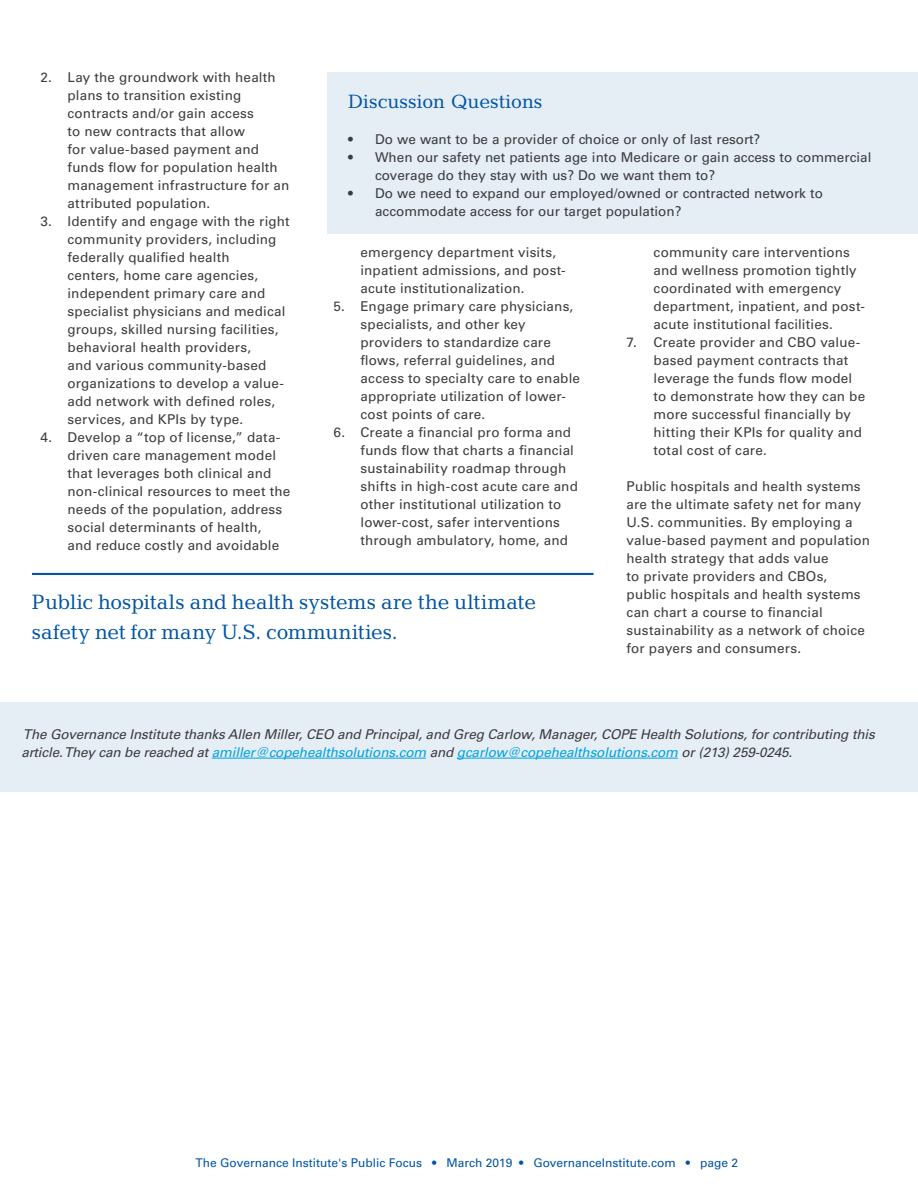
<style>
.page{position:relative;width:918px;height:1188px;background:#fff}
.page>*{position:absolute;margin:0;border:0;box-sizing:border-box;transform-origin:0 0}
.pullquote{font:21px/30px "Candida Std";letter-spacing:-.005em;color:#0054a4}
.Key_board_takeaways{font:19.5px "Candida Std";color:#0054a4}
.Bullet_points{font:13.5px/18px "Univers LT Std";letter-spacing:.01em;color:#3b3c3e}
.t1{font:italic 13.5px/18px "Univers LT Std";color:#3b3c3e}
.t2{font:12px "Univers LT Std";color:#0054a4}
.s1{color:#00a3e0}
</style>
<div class="page">
<hr style="left:32px;top:573px;width:562px;height:2px;background:#0054a4">
<div style="left:0;top:702px;width:918px;height:90px;background:#e5edf5"></div>
<hr style="left:212px;top:758px;width:214px;height:1px;background:#00a3e0">
<hr style="left:457px;top:758px;width:221px;height:1px;background:#00a3e0">
<div style="left:328px;top:72px;width:590px;height:162px;background:#e5edf5"></div>
<p class="Bullet_points" style="left:68px;top:68px;width:223px;text-indent:-27px">2. Lay the groundwork with health plans to transition existing contracts and/or gain access<br>to new contracts that allow<br>for value-based payment and funds flow for population health management infrastructure for an attributed population.</p>
<p class="Bullet_points" style="left:68px;top:212px;width:224px;text-indent:-27px">3. Identify and engage with the right community providers, including federally qualified health<br>centers, home care agencies, independent primary care and specialist physicians and medical groups, skilled nursing facilities, behavioral health providers,<br>and various community-based organizations to develop a value&shy;add network with defined roles, services, and KPIs by type.</p>
<p class="Bullet_points" style="left:68px;top:428px;width:224px;text-indent:-27px">4. Develop a “top of license,” data&shy;driven care management model that leverages both clinical and non-clinical resources to meet the needs of the population, address social determinants of health,<br>and reduce costly and avoidable</p>
<p class="Key_board_takeaways" style="left:348px;top:90px;width:196px">Discussion Questions</p>
<p class="Bullet_points" style="left:348px;top:130px;width:414px">• Do we want to be a provider of choice or only of last resort?</p>
<p class="Bullet_points" style="left:375px;top:148px;width:498px;text-indent:-27px">• When our safety net patients age into Medicare or gain access to commercial coverage do they stay with us? Do we want them to?</p>
<p class="Bullet_points" style="left:375px;top:184px;width:449px;text-indent:-27px">• Do we need to expand our employed/owned or contracted network to accommodate access for our target population?</p>
<p class="Bullet_points" style="left:361px;top:244px;width:207px">emergency department visits, inpatient admissions, and post&shy;acute institutionalization.</p>
<p class="Bullet_points" style="left:361px;top:298px;width:221px;text-indent:-27px">5. Engage primary care physicians, specialists, and other key providers to standardize care flows, referral guidelines, and access to specialty care to enable appropriate utilization of lower&shy;cost points of care.</p>
<p class="Bullet_points" style="left:361px;top:424px;width:219px;text-indent:-27px">6. Create a financial pro forma and funds flow that charts a financial sustainability roadmap through shifts in high-cost acute care and other institutional utilization to lower-cost, safer interventions through ambulatory, home, and</p>
<p class="Bullet_points" style="left:654px;top:244px;width:213px">community care interventions and wellness promotion tightly coordinated with emergency department, inpatient, and post&shy;acute institutional facilities.</p>
<p class="Bullet_points" style="left:654px;top:334px;width:213px;text-indent:-27px">7. Create provider and CBO value&shy;based payment contracts that leverage the funds flow model to demonstrate how they can be more successful financially by hitting their KPIs for quality and total cost of care.</p>
<p class="Bullet_points" style="left:627px;top:478px;width:245px">Public hospitals and health systems are the ultimate safety net for many U.S. communities. By employing a value-based payment and population health strategy that adds value<br>to private providers and CBOs, public hospitals and health systems can chart a course to financial sustainability as a network of choice for payers and consumers.</p>
<p class="pullquote" style="left:32px;top:587px;width:506px">Public hospitals and health systems are the ultimate safety net for many U.S. communities.</p>
<p class="t1" style="left:21px;top:725px;width:858px">The Governance Institute thanksAllen Miller,CEO and Principal,and Greg Carlow,Manager,COPE Health Solutions,forcontributing this article.They can be reached at<span class="s1">amiller@copehealthsolutions.com</span> and <span class="s1">gcarlow@copehealthsolutions.com</span> or(213)259-0245.</p>
<p class="t2" style="left:196px;top:1156px;width:544px">The Governance Institute's Public Focus • March 2019 • GovernanceInstitute.com • page 2</p>
</div>
